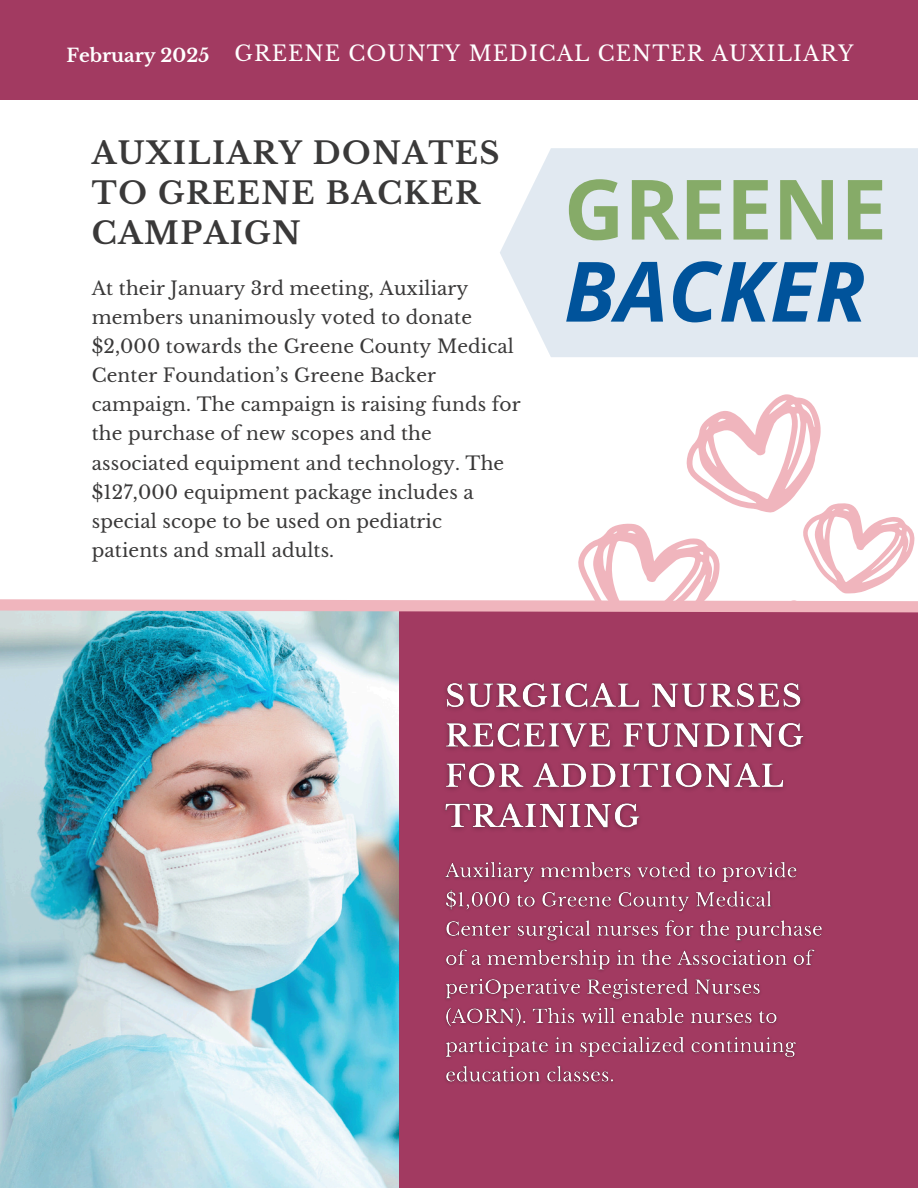
<style>
.page{position:relative;width:918px;height:1188px;background:#fff}
.page>*{position:absolute;margin:0;border:0;box-sizing:border-box;transform-origin:0 0}
.t1{font:700 83.25px/82.1px "Open Sans";color:#86ab68}
.t2{font:700 30.3px/39.9px "Libre Baskerville";letter-spacing:.05em;color:#3a3939}
.t3{font:21.15px "Libre Baskerville";letter-spacing:.05em;color:#fff}
.t4{font:18.6px/29.1px "Libre Baskerville";letter-spacing:.005em;color:#3a3939}
.t5{font:700 18.3px "Libre Baskerville";color:#fff}
.s1{font-style:italic;color:#00539b}
</style>
<div class="page">
<div style="left:0;top:0;width:918px;height:100px;background:#a23a61"></div>
<div style="left:500px;top:148px;width:418px;height:209px;background:#e1e9f1"></div>
<img style="left:0;top:786px;width:399px;height:402px">
<div style="left:399px;top:606px;width:519px;height:582px;background:#a23a61"></div>
<img style="left:445px;top:861px;width:377px;height:222px">
<img style="left:445px;top:786px;width:339px;height:44px">
<svg style="left:0;top:394px;width:918px;height:392px"></svg>
<h2 class="t5" style="left:66px;top:44px;width:144px">February 2025</h2>
<p class="t3" style="left:235px;top:40px;width:621px">GREENE COUNTY MEDICAL CENTER AUXILIARY</p>
<h4 class="t2" style="left:92px;top:134px;width:409px">AUXILIARY DONATES<br>TO GREENE BACKER<br>CAMPAIGN</h4>
<h3 class="t4" style="left:92px;top:274px;width:430px">At their January 3rd meeting, Auxiliary members unanimously voted to donate $2,000 towards the Greene County Medical Center Foundation’s Greene Backer campaign. The campaign is raising funds for the purchase of new scopes and the associated equipment and technology. The $127,000 equipment package includes a special scope to be used on pediatric patients and small adults.</h3>
<h1 class="t1" style="left:564px;top:166px;width:325px">GREENE<br><span class="s1">BACKER</span></h1>
</div>
